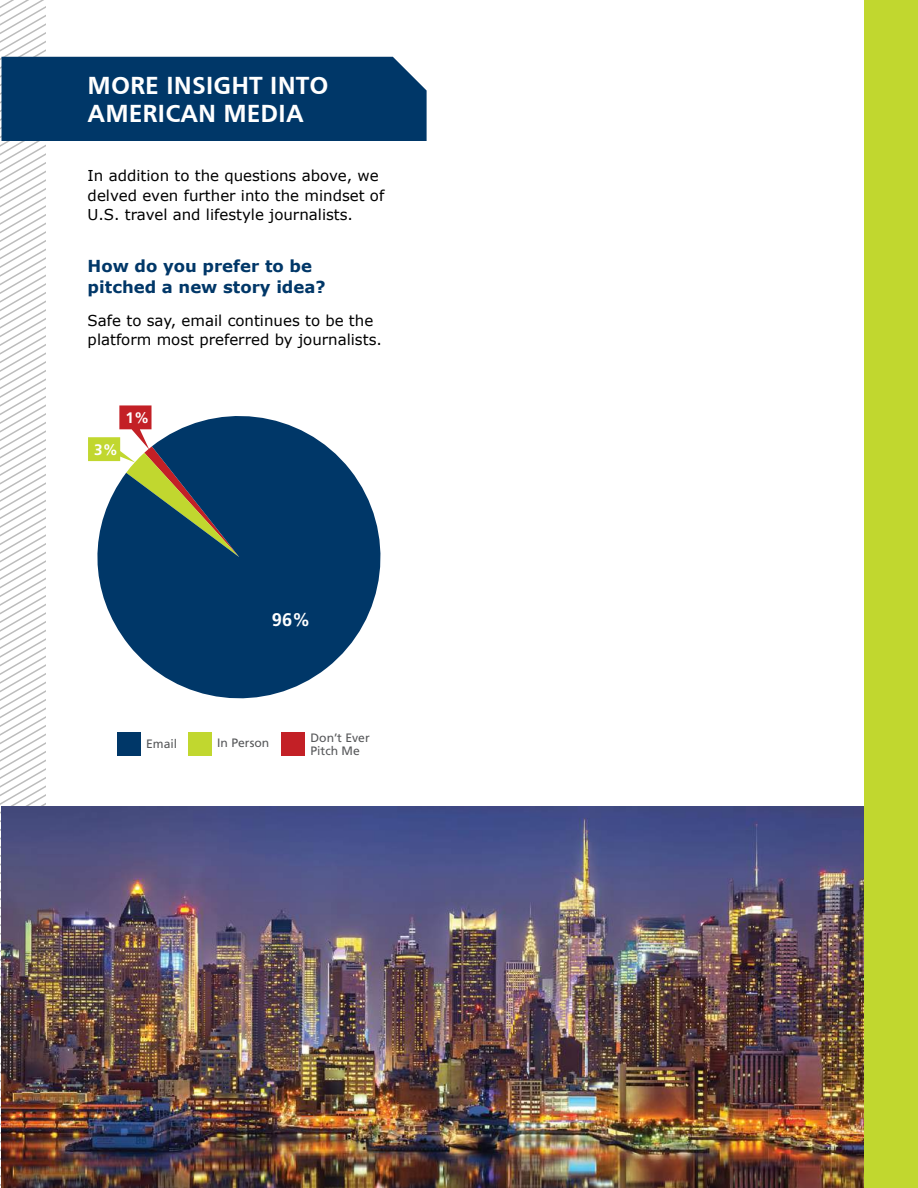
<style>
.page{position:relative;width:918px;height:1188px;background:#fff}
.page>*{position:absolute;margin:0;border:0;box-sizing:border-box;transform-origin:0 0}
.t1{font:700 25.5px/28.5px "Frutiger";color:#fff}
.t2{font:700 18.3px "Frutiger";color:#fff}
.t3{font:700 16.5px/21px "Verdana";color:#003768}
.t4{font:700 15.15px "Frutiger";color:#fff}
.t5{font:15px/19.5px "Verdana";color:#000}
.t6{font:12.15px/13.5px "Frutiger";color:#58595b}
</style>
<div class="page">
<svg style="left:0;top:0;width:45px;height:1188px"></svg>
<svg style="left:97px;top:416px;width:284px;height:283px;fill:#003768"></svg>
<div style="left:117px;top:732px;width:24px;height:24px;background:#003768"></div>
<div style="left:188px;top:732px;width:24px;height:24px;background:#c1d72f"></div>
<div style="left:281px;top:732px;width:24px;height:24px;background:#c32026"></div>
<svg style="left:88px;top:405px;width:151px;height:152px"></svg>
<img style="left:2px;top:806px;width:862px;height:382px">
<div style="left:864px;top:0;width:54px;height:1188px;background:#c1d72f"></div>
<div style="left:2px;top:57px;width:425px;height:84px;background:#003768"></div>
<h1 class="t1" style="left:88px;top:70px;width:242px">MORE INSIGHT INTO<br>AMERICAN MEDIA</h1>
<p class="t5" style="left:88px;top:166px;width:298px">In addition to the questions above, we delved even further into the mindset of<br>U.S. travel and lifestyle journalists.</p>
<p class="t3" style="left:88px;top:255px;width:240px">How do you prefer to be pitched a new story idea?</p>
<p class="t5" style="left:88px;top:310px;width:296px">Safe to say, email continues to be the platform most preferred by journalists.</p>
<p class="t4" style="left:94px;top:441px;width:25px">3%</p>
<p class="t4" style="left:126px;top:409px;width:25px">1%</p>
<p class="t2" style="left:272px;top:609px;width:40px">96%</p>
<p class="t6" style="left:146px;top:737px;width:33px">Email</p>
<p class="t6" style="left:310px;top:731px;width:61px">Don’t Ever<br>Pitch Me</p>
<p class="t6" style="left:217px;top:736px;width:54px">In Person</p>
</div>
